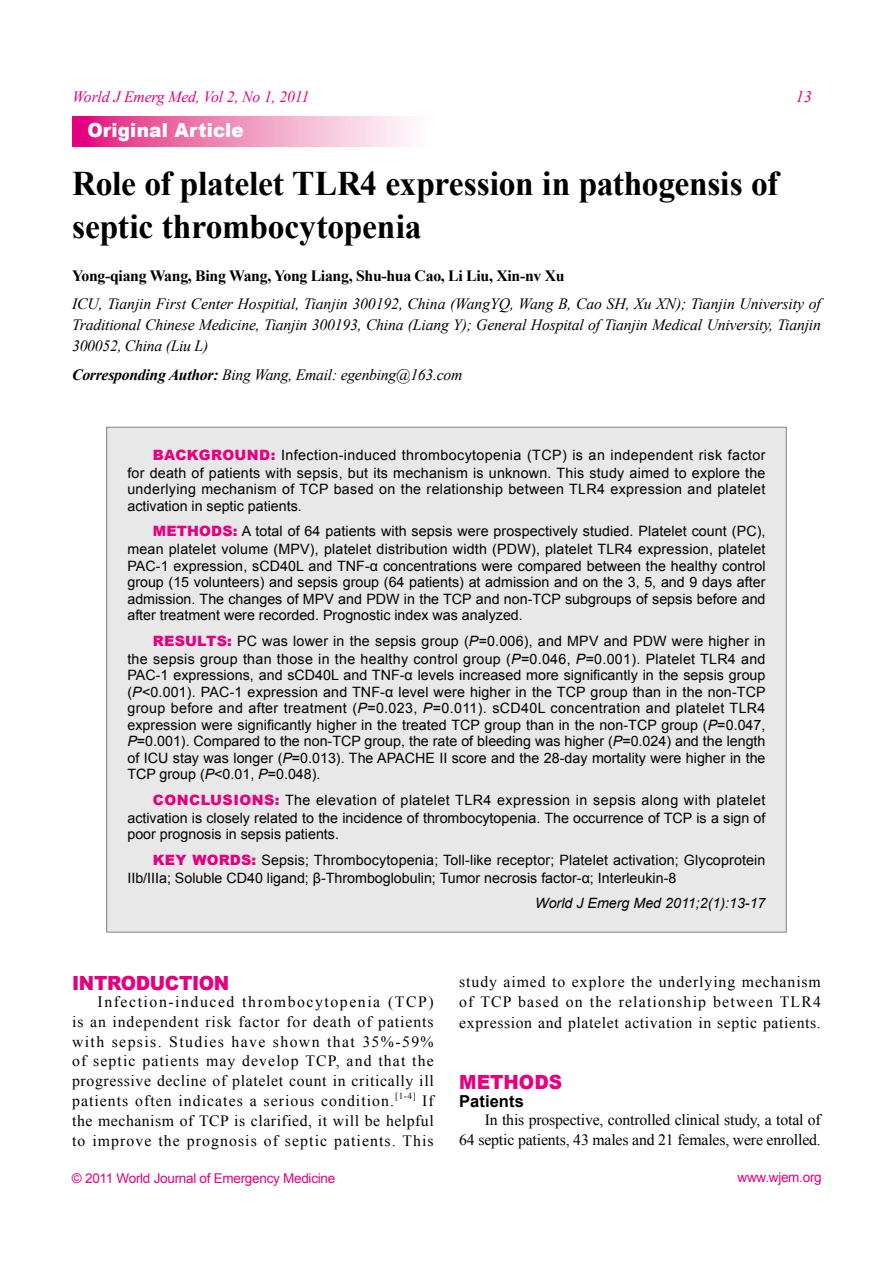
<style>
.page{position:relative;width:893px;height:1263px;background:#fff}
.page>*{position:absolute;margin:0;border:0;box-sizing:border-box;transform-origin:0 0}
.t1{font:700 34.5px/42.5px "Times New Roman";letter-spacing:-.01em;color:#000}
.t2{font:900 19.5px "Arial";letter-spacing:.01em;color:#fff;scale:.95 1}
.t3{font:900 19.5px "Arial";letter-spacing:-.02em;color:#e4007f;scale:.95 1}
.t4{font:900 19.5px "Arial";color:#e4007f;scale:.95 1}
.t5{font:700 16.5px "Arial";letter-spacing:.005em;color:#000}
.t6{font:italic 16.05px "Times New Roman";color:#e4007f}
.t7{font:15.75px/19.8px "Times New Roman";letter-spacing:.05em;color:#000;text-align:justify}
.t8{font:italic 15.75px/21px "Times New Roman";letter-spacing:-.02em;color:#000;text-align:justify}
.t9{font:15.75px/19.8px "Times New Roman";letter-spacing:-.01em;color:#000;text-align:right}
.t10{font:700 15.75px "Times New Roman";letter-spacing:-.02em;color:#000}
.t11{font:italic 15.75px "Times New Roman";letter-spacing:-.01em;color:#e4007f}
.t12{font:14.25px/16.5px "Arial";letter-spacing:.015em;color:#000;text-align:right}
.t13{font:italic 14.25px "Arial";color:#000}
.t14{font:13.5px "Arial";letter-spacing:-.02em;color:#e4007f}
.t15{font:9.15px "Times New Roman";color:#000}
.s1{font-weight:700}
.s2{font-weight:900;color:#e4007f}
.s3{font-style:italic}
</style>
<div class="page">
<svg style="left:72px;top:116px;width:341px;height:31px;background:#f08dbc"></svg>
<div style="left:106px;top:427px;width:680px;height:506px;background:#e8e8e8"></div>
<p class="t11" style="left:72px;top:91px;width:238px">World J Emerg Med, Vol 2, No 1, 2011</p>
<p class="t6" style="left:795px;top:91px;width:18px">13</p>
<h2 class="t2" style="left:87px;top:123px;width:166px">Original Article</h2>
<h1 class="t1" style="left:72px;top:166px;width:707px">Role of platelet TLR4 expression in pathogensis of septic thrombocytopenia</h1>
<p class="t10" style="left:72px;top:270px;width:494px">Yong-qiang Wang, Bing Wang, Yong Liang, Shu-hua Cao, Li Liu, Xin-nv Xu</p>
<p class="t8" style="left:72px;top:295px;width:750px">ICU, Tianjin First Center Hospitial, Tianjin 300192, China (WangYQ, Wang B, Cao SH, Xu XN); Tianjin University of Traditional Chinese Medicine, Tianjin 300193, China (Liang Y); General Hospital of Tianjin Medical University, Tianjin 300052, China (Liu L)</p>
<p class="t8" style="left:72px;top:366px;width:392px"><span class="s1">Corresponding Author:</span> Bing Wang, Email: egenbing@163.com</p>
<p class="t12" style="left:127px;top:447px;width:639px;line-height:18px"><span class="s2">BACKGROUND:</span> Infection-induced thrombocytopenia (TCP) is an independent risk factor<br>for death of patients with sepsis, but its mechanism is unknown. This study aimed to explore the</p>
<p class="t12" style="left:127px;top:482px;width:639px;text-align:left">underlying mechanism of TCP based on the relationship between TLR4 expression and platelet activation in septic patients.</p>
<p class="t12" style="left:127px;top:523px;width:639px;line-height:18px"><span class="s2">METHODS:</span> A total of 64 patients with sepsis were prospectively studied. Platelet count (PC), mean platelet volume (MPV), platelet distribution width (PDW), platelet TLR4 expression, platelet</p>
<p class="t12" style="left:127px;top:559px;width:639px;text-align:justify">PAC-1 expression, sCD40L and TNF-α concentrations were compared between the healthy control group (15 volunteers) and sepsis group (64 patients) at admission and on the 3, 5, and 9 days after admission. The changes of MPV and PDW in the TCP and non-TCP subgroups of sepsis before and after treatment were recorded. Prognostic index was analyzed.</p>
<p class="t12" style="left:127px;top:633px;width:639px;line-height:18px"><span class="s2">RESULTS:</span> PC was lower in the sepsis group (<span class="s3">P</span>=0.006), and MPV and PDW were higher in<br>the sepsis group than those in the healthy control group (<span class="s3">P</span>=0.046, <span class="s3">P</span>=0.001). Platelet TLR4 and</p>
<p class="t12" style="left:127px;top:668px;width:640px;text-align:justify">PAC-1 expressions, and sCD40L and TNF-α levels increased more significantly in the sepsis group (<span class="s3">P</span>&lt;0.001). PAC-1 expression and TNF-α level were higher in the TCP group than in the non-TCP group before and after treatment (<span class="s3">P</span>=0.023, <span class="s3">P</span>=0.011). sCD40L concentration and platelet TLR4 expression were significantly higher in the treated TCP group than in the non-TCP group (<span class="s3">P</span>=0.047, <span class="s3">P</span>=0.001). Compared to the non-TCP group, the rate of bleeding was higher (<span class="s3">P</span>=0.024) and the length of ICU stay was longer (<span class="s3">P</span>=0.013). The APACHE II score and the 28-day mortality were higher in the TCP group (<span class="s3">P</span>&lt;0.01, <span class="s3">P</span>=0.048).</p>
<p class="t12" style="left:127px;top:792px;width:639px;line-height:18px"><span class="s2">CONCLUSIONS:</span> The elevation of platelet TLR4 expression in sepsis along with platelet activation is closely related to the incidence of thrombocytopenia. The occurrence of TCP is a sign of</p>
<p class="t12" style="left:153px;top:823px;width:614px;line-height:25.5px;text-align:left;text-indent:-26px">poor prognosis in sepsis patients.<br><span class="s2">KEY WORDS:</span> Sepsis; Thrombocytopenia; Toll-like receptor; Platelet activation; Glycoprotein</p>
<p class="t12" style="left:127px;top:871px;width:550px">IIb/IIIa; Soluble CD40 ligand; β-Thromboglobulin; Tumor necrosis factor-α; Interleukin-8</p>
<p class="t13" style="left:535px;top:898px;width:232px">World J Emerg Med 2011;2(1):13-17</p>
<h2 class="t3" style="left:72px;top:976px;width:167px">INTRODUCTION</h2>
<p class="t7" style="left:72px;top:993px;width:363px;text-indent:26px">Infection-induced thrombocytopenia (TCP) is an independent risk factor for death of patients with sepsis. Studies have shown that 35%-59% of septic patients may develop TCP, and that the progressive decline of platelet count in critically ill patients often indicates a serious condition.</p>
<p class="t15" style="left:395px;top:1092px;width:22px">[1-4]</p>
<p class="t7" style="left:72px;top:1092px;width:363px;text-indent:350px">If the mechanism of TCP is clarified, it will be helpful to improve the prognosis of septic patients. This</p>
<p class="t14" style="left:72px;top:1173px;width:265px">© 2011 World Journal of Emergency Medicine</p>
<p class="t7" style="left:459px;top:973px;width:363px">study aimed to explore the underlying mechanism of TCP based on the relationship between TLR4</p>
<p class="t7" style="left:459px;top:1015px;width:363px">expression and platelet activation in septic patients.</p>
<h2 class="t4" style="left:459px;top:1075px;width:110px">METHODS</h2>
<p class="t5" style="left:459px;top:1095px;width:66px">Patients</p>
<p class="t9" style="left:459px;top:1112px;width:363px">In this prospective, controlled clinical study, a total of<br>64 septic patients, 43 males and 21 females, were enrolled.</p>
<p class="t14" style="left:737px;top:1172px;width:86px">www.wjem.org</p>
</div>
